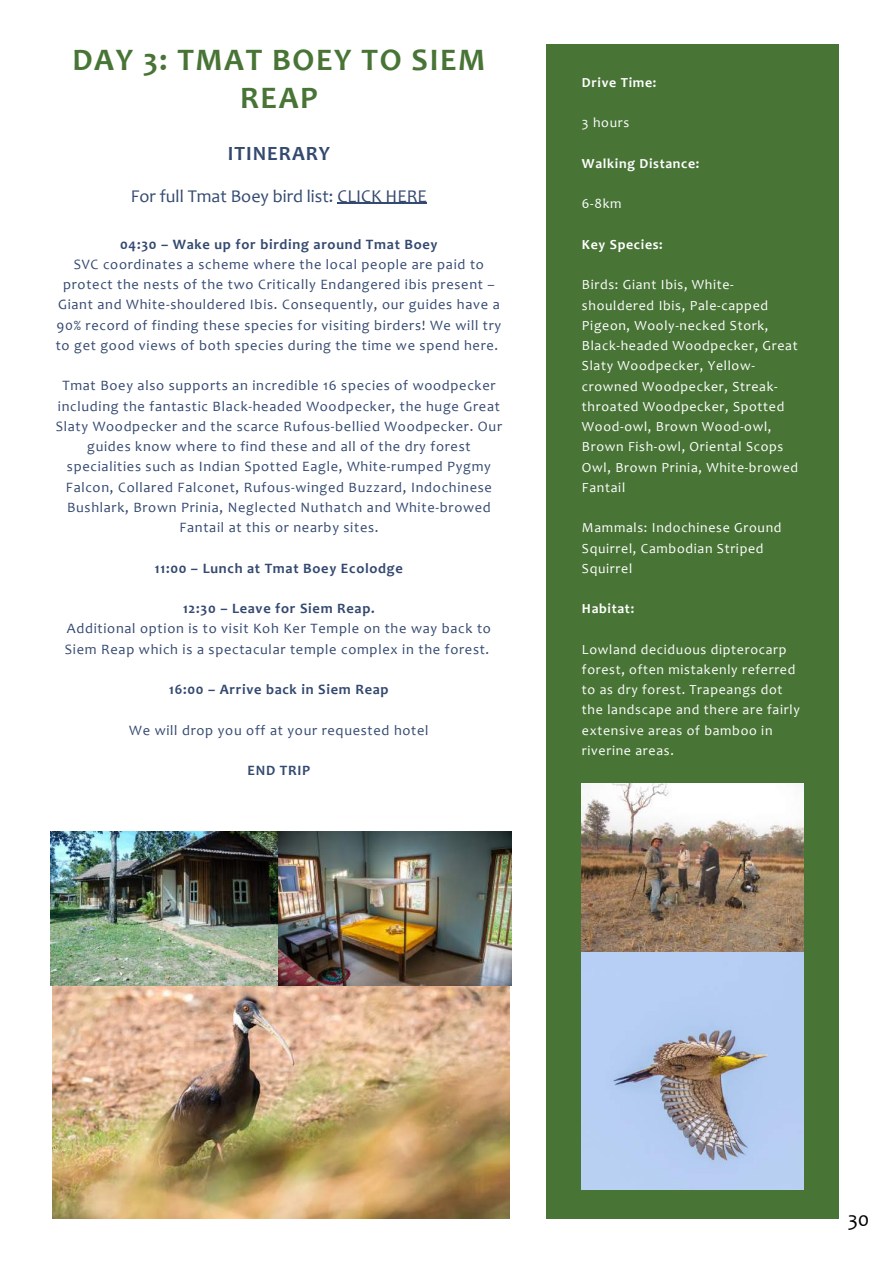
<style>
.page{position:relative;width:893px;height:1264px;background:#fff}
.page>*{position:absolute;margin:0;border:0;box-sizing:border-box;transform-origin:0 0}
.t1{font:700 31.5px/38.4px "Candara";letter-spacing:.05em;color:#487436;text-align:center}
.t2{font:21px "Candara";color:#000}
.t3{font:700 20.25px "Candara";letter-spacing:.05em;color:#344970}
.t4{font:18px "Candara";color:#344970}
.t5{font:14.4px/20.2px "Candara";letter-spacing:.05em;color:#344970;text-align:center}
.t6{font:700 14.4px "Candara";letter-spacing:.05em;color:#344970}
.t7{font:13.8px/20.2px "Candara";letter-spacing:.05em;color:#fff}
.t8{font:700 13.8px "Candara";letter-spacing:.05em;color:#fff}
</style>
<div class="page">
<div style="left:546px;top:45px;width:292px;height:1173px;background:#487436"></div>
<img style="left:582px;top:783px;width:221px;height:406px">
<img style="left:52px;top:985px;width:458px;height:233px">
<img style="left:51px;top:831px;width:228px;height:154px">
<img style="left:279px;top:831px;width:232px;height:154px">
<hr style="left:337px;top:203px;width:90px;height:1px;background:#344970">
<h1 class="t1" style="left:72px;top:44px;width:414px">DAY 3: TMAT BOEY TO SIEM<br>REAP</h1>
<h3 class="t3" style="left:228px;top:145px;width:104px">ITINERARY</h3>
<p class="t4" style="left:131px;top:189px;width:297px">For full Tmat Boey bird list: CLICK HERE</p>
<p class="t6" style="left:120px;top:238px;width:319px">04:30 – Wake up for birding around Tmat Boey</p>
<p class="t5" style="left:56px;top:255px;width:447px">SVC coordinates a scheme where the local people are paid to protect the nests of the two Critically Endangered ibis present – Giant and White-shouldered Ibis. Consequently, our guides have a 90% record of finding these species for visiting birders! We will try to get good views of both species during the time we spend here.</p>
<p class="t5" style="left:56px;top:377px;width:448px">Tmat Boey also supports an incredible 16 species of woodpecker including the fantastic Black-headed Woodpecker, the huge Great Slaty Woodpecker and the scarce Rufous-bellied Woodpecker. Our guides know where to find these and all of the dry forest specialities such as Indian Spotted Eagle, White-rumped Pygmy Falcon, Collared Falconet, Rufous-winged Buzzard, Indochinese Bushlark, Brown Prinia, Neglected Nuthatch and White-browed Fantail at this or nearby sites.</p>
<p class="t6" style="left:155px;top:562px;width:249px">11:00 – Lunch at Tmat Boey Ecolodge</p>
<p class="t6" style="left:183px;top:602px;width:193px">12:30 – Leave for Siem Reap.</p>
<p class="t5" style="left:65px;top:620px;width:427px;text-align:left">Additional option is to visit Koh Ker Temple on the way back to<br>Siem Reap which is a spectacular temple complex in the forest.</p>
<p class="t6" style="left:169px;top:683px;width:221px">16:00 – Arrive back in Siem Reap</p>
<p class="t5" style="left:129px;top:721px;width:301px">We will drop you off at your requested hotel</p>
<p class="t6" style="left:247px;top:764px;width:64px">END TRIP</p>
<p class="t8" style="left:582px;top:77px;width:76px">Drive Time:</p>
<p class="t7" style="left:582px;top:114px;width:49px">3 hours</p>
<p class="t8" style="left:582px;top:158px;width:119px">Walking Distance:</p>
<p class="t7" style="left:582px;top:195px;width:41px">6-8km</p>
<p class="t8" style="left:582px;top:239px;width:82px">Key Species:</p>
<p class="t7" style="left:582px;top:276px;width:218px">Birds: Giant Ibis, White&shy;shouldered Ibis, Pale-capped<br>Pigeon, Wooly-necked Stork,<br>Black-headed Woodpecker, Great<br>Slaty Woodpecker, Yellow&shy;crowned Woodpecker, Streak&shy;throated Woodpecker, Spotted<br>Wood-owl, Brown Wood-owl,<br>Brown Fish-owl, Oriental Scops<br>Owl, Brown Prinia, White-browed<br>Fantail</p>
<p class="t7" style="left:582px;top:519px;width:201px">Mammals: Indochinese Ground<br>Squirrel, Cambodian Striped<br>Squirrel</p>
<p class="t8" style="left:582px;top:603px;width:54px">Habitat:</p>
<p class="t7" style="left:582px;top:640px;width:219px">Lowland deciduous dipterocarp forest, often mistakenly referred to as dry forest. Trapeangs dot the landscape and there are fairly extensive areas of bamboo in riverine areas.</p>
<h2 class="t2" style="left:847px;top:1210px;width:23px">30</h2>
</div>
